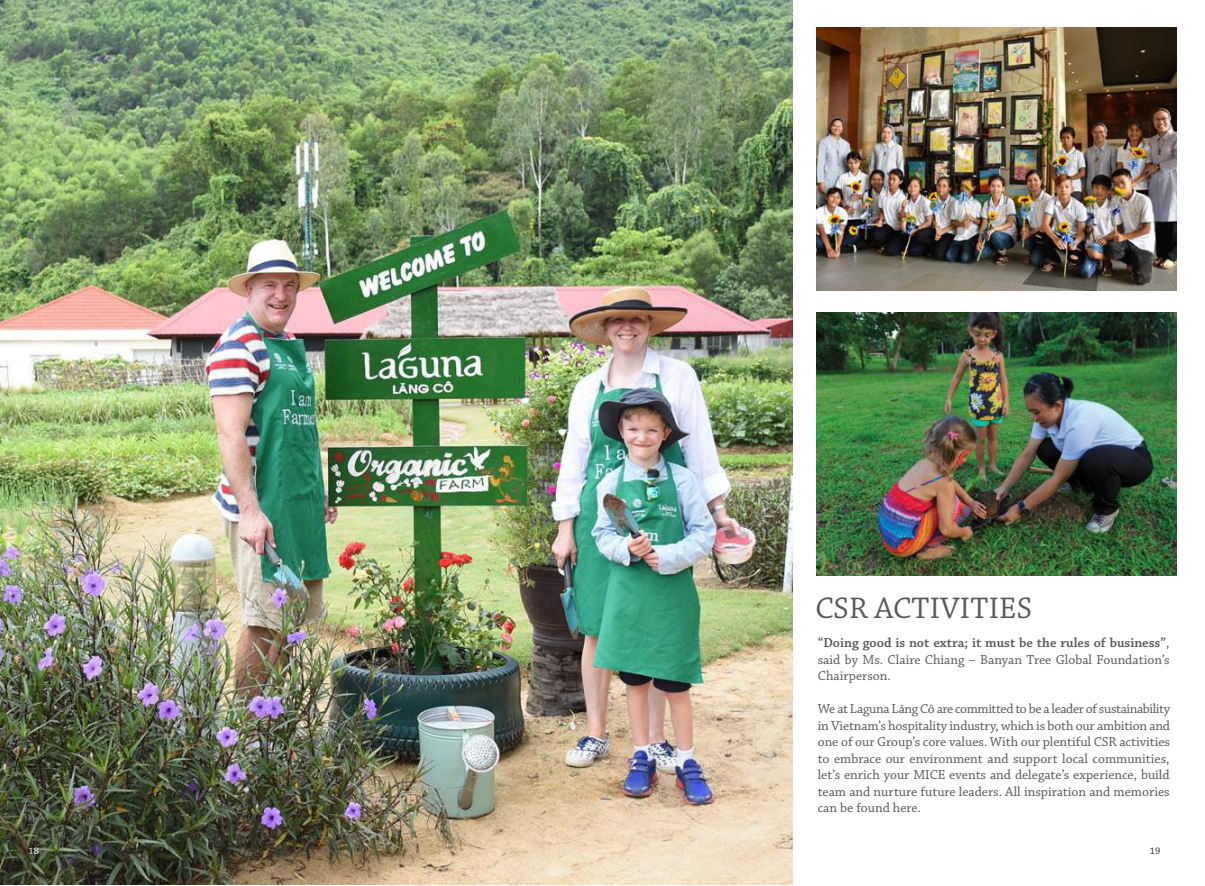
<style>
.page{position:relative;width:1205px;height:886px;background:#fff}
.page>*{position:absolute;margin:0;border:0;box-sizing:border-box;transform-origin:0 0}
.t1{font:31.25px "Chaparral Pro";color:#58595b}
.t2{font:13.75px/16.5px "Chaparral Pro";color:#58595b;text-align:justify}
.t3{font:10px "Chaparral Pro";color:#fff}
.t4{font:10px "Chaparral Pro";color:#231f20}
.s1{font-weight:600}
</style>
<div class="page">
<img style="left:0;top:0;width:792px;height:885px">
<img style="left:816px;top:27px;width:360px;height:263px">
<img style="left:816px;top:313px;width:360px;height:263px">
<h1 class="t1" style="left:815px;top:591px;width:218px">CSR ACTIVITIES</h1>
<p class="t2" style="left:818px;top:635px;width:353px"><span class="s1">“Doing good is not extra; it must be the rules of business”</span>, said by Ms. Claire Chiang – Banyan Tree Global Foundation’s Chairperson.</p>
<p class="t2" style="left:818px;top:701px;width:354px">We at Laguna Lăng Cô are committed to be a leader of sustainability in Vietnam’s hospitality industry, which is both our ambition and one of our Group’s core values. With our plentiful CSR activities to embrace our environment and support local communities, let’s enrich your MICE events and delegate’s experience, build team and nurture future leaders. All inspiration and memories can be found here.</p>
<p class="t3" style="left:29px;top:845px;width:12px">18</p>
<p class="t4" style="left:1150px;top:845px;width:12px">19</p>
</div>
